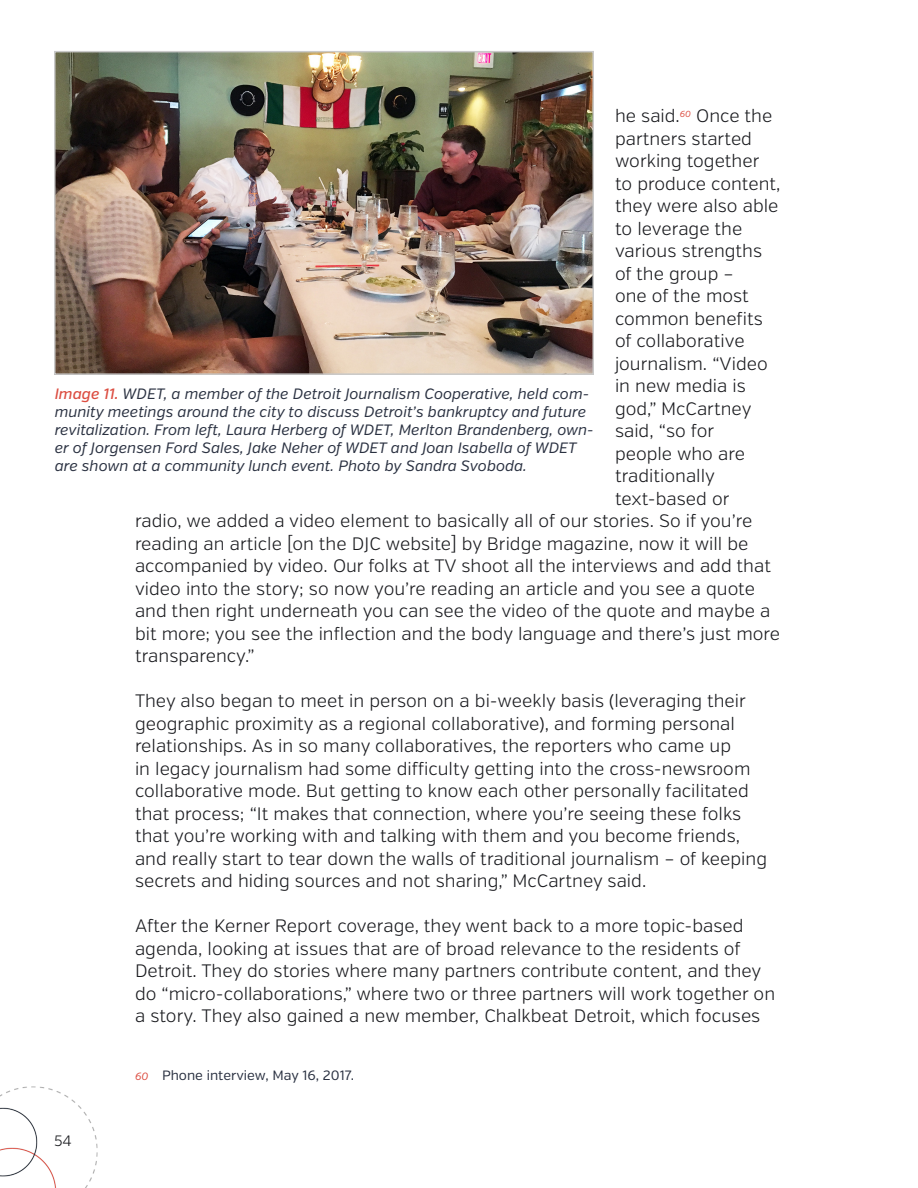
<style>
.page{position:relative;width:918px;height:1188px;background:#fff}
.page>*{position:absolute;margin:0;border:0;box-sizing:border-box;transform-origin:0 0}
.Paragraph{font:300 18px/22.5px "Verb";color:#191a1e}
.t1{font:italic 15px/18px "Verb";color:#2a3141}
.Table_Text{font:300 15px "Verb";color:#191a1e}
.Footnote_Text{font:13.5px "Verb";color:#2a3141}
.s1{font-family:"Gentleman 500";font-weight:400}
.s2{font-weight:500;color:#dc4e42}
.s3{font-style:italic;font-size:10.5px;color:#dc4e42}
</style>
<div class="page">
<img style="left:0;top:1086px;width:98px;height:102px">
<img style="left:57px;top:54px;width:534px;height:318px">
<div style="left:54px;top:51px;width:540px;height:324px;border:2px solid #c9c9c9"></div>
<p class="Paragraph" style="left:615px;top:105px;width:159px">he said.<sup>60</sup> Once the</p>
<p class="Paragraph" style="left:615px;top:128px;width:139px">partners started</p>
<p class="Paragraph" style="left:615px;top:150px;width:146px">working together</p>
<p class="Paragraph" style="left:615px;top:173px;width:167px">to produce content,</p>
<p class="Paragraph" style="left:615px;top:195px;width:165px">they were also able</p>
<p class="Paragraph" style="left:615px;top:218px;width:129px">to leverage the</p>
<p class="Paragraph" style="left:615px;top:240px;width:149px">various strengths</p>
<p class="Paragraph" style="left:615px;top:263px;width:120px">of the group –</p>
<p class="Paragraph" style="left:615px;top:285px;width:136px">one of the most</p>
<p class="Paragraph" style="left:615px;top:308px;width:149px">common benefits</p>
<p class="Paragraph" style="left:615px;top:330px;width:131px">of collaborative</p>
<p class="Paragraph" style="left:615px;top:353px;width:154px">journalism. “Video</p>
<p class="Paragraph" style="left:615px;top:375px;width:133px">in new media is</p>
<p class="Paragraph" style="left:615px;top:398px;width:138px">god,” McCartney</p>
<p class="Paragraph" style="left:615px;top:420px;width:101px">said, “so for</p>
<p class="Paragraph" style="left:615px;top:443px;width:132px">people who are</p>
<p class="Paragraph" style="left:615px;top:465px;width:102px">traditionally</p>
<p class="Paragraph" style="left:615px;top:488px;width:116px">text-based or</p>
<p class="Paragraph" style="left:135px;top:510px;width:619px">radio, we added a video element to basically all of our stories. So if you’re</p>
<p class="Paragraph" style="left:135px;top:533px;width:615px">reading an article [on the DJC website] by Bridge magazine, now it will be</p>
<p class="Paragraph" style="left:135px;top:555px;width:638px">accompanied by video. Our folks at TV shoot all the interviews and add that</p>
<p class="Paragraph" style="left:135px;top:578px;width:622px">video into the story; so now you’re reading an article and you see a quote</p>
<p class="Paragraph" style="left:135px;top:600px;width:637px">and then right underneath you can see the video of the quote and maybe a</p>
<p class="Paragraph" style="left:135px;top:623px;width:647px">bit more; you see the inflection and the body language and there’s just more</p>
<p class="Paragraph" style="left:135px;top:645px;width:121px">transparency.”</p>
<p class="Paragraph" style="left:135px;top:690px;width:634px">They also began to meet in person on a bi-weekly basis <span class="s1">(</span>leveraging their geographic proximity as a regional collaborative<span class="s1">)</span>, and forming personal relationships. As in so many collaboratives, the reporters who came up<br>in legacy journalism had some difficulty getting into the cross-newsroom collaborative mode. But getting to know each other personally facilitated that process; “It makes that connection, where you’re seeing these folks that you’re working with and talking with them and you become friends, and really start to tear down the walls of traditional journalism – of keeping secrets and hiding sources and not sharing,” McCartney said.</p>
<p class="Paragraph" style="left:135px;top:915px;width:642px">After the Kerner Report coverage, they went back to a more topic-based agenda, looking at issues that are of broad relevance to the residents of Detroit. They do stories where many partners contribute content, and they do “micro-collaborations,” where two or three partners will work together on a story. They also gained a new member, Chalkbeat Detroit, which focuses</p>
<p class="t1" style="left:55px;top:385px;width:541px"><span class="s2">Image 11.</span> WDET, a member of the Detroit Journalism Cooperative, held com&shy;munity meetings around the city to discuss Detroit’s bankruptcy and future revitalization. From left, Laura Herberg of WDET, Merlton Brandenberg, own&shy;er of Jorgensen Ford Sales, Jake Neher of WDET and Joan Isabella of WDET are shown at a community lunch event. Photo by Sandra Svoboda.</p>
<p class="Table_Text" style="left:54px;top:1132px;width:19px">54</p>
<p class="Footnote_Text" style="left:135px;top:1067px;width:221px"><span class="s3">60</span> Phone interview, May 16, 2017.</p>
</div>
